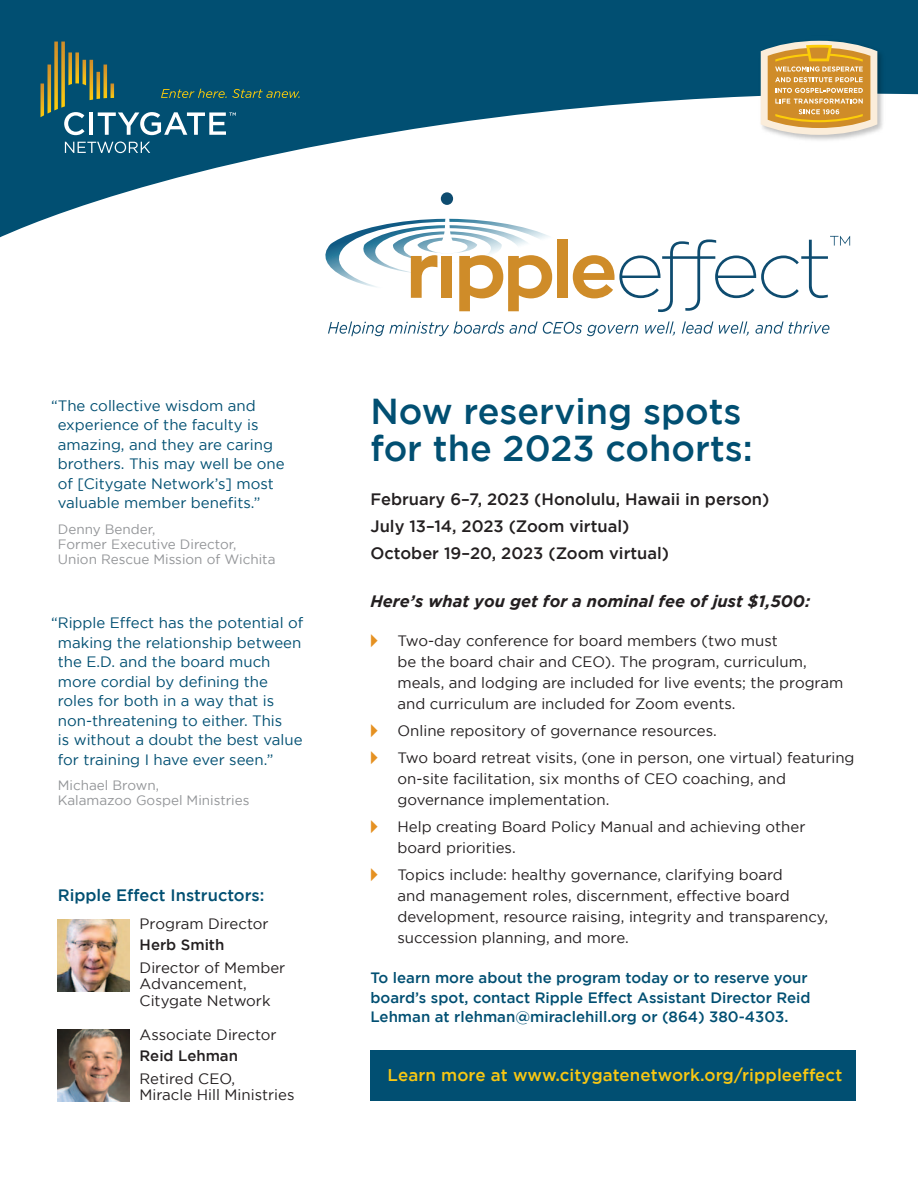
<style>
.page{position:relative;width:918px;height:1188px;background:#fff}
.page>*{position:absolute;margin:0;border:0;box-sizing:border-box;transform-origin:0 0}
.t1{font:500 36px/37.5px "Gotham";color:#014f72}
.t2{font:500 16.95px "Gotham";letter-spacing:.005em;color:#f8c713}
.t3{font:500 16.5px "Gotham";color:#231f20}
.t4{font:italic 700 16.5px "Gotham";color:#231f20}
.t5{font:500 16.5px "Gotham";color:#014f72}
.t6{font:15px/21px "Gotham";color:#231f20}
.t7{font:15px/19.5px "Gotham";color:#014f72}
.t8{font:500 15px/19.5px "Gotham";color:#014f72}
.t9{font:500 15px "Gotham";color:#231f20}
.t10{font:13.5px/15px "Gotham";color:#939598}
.s1{font-family:"European Pi Three";color:#e59122}
</style>
<div class="page">
<svg style="left:0;top:0;width:918px;height:243px;fill:#014f72"></svg>
<img style="left:713px;top:24px;width:190px;height:136px">
<svg style="left:761px;top:41px;width:116px;height:94px;background:#d8ae69"></svg>
<svg style="left:65px;top:142px;width:85px;height:11px"></svg>
<svg style="left:41px;top:42px;width:259px;height:93px;background:#1f5f73"></svg>
<div style="left:441px;top:192px;width:12px;height:13px;background:#0e4c70;border-radius:50%"></div>
<svg style="left:325px;top:219px;width:525px;height:93px"></svg>
<svg style="left:328px;top:321px;width:310px;height:15px"></svg>
<svg style="left:645px;top:321px;width:30px;height:15px"></svg>
<svg style="left:682px;top:321px;width:31px;height:13px"></svg>
<svg style="left:719px;top:321px;width:30px;height:15px"></svg>
<svg style="left:755px;top:321px;width:74px;height:13px"></svg>
<img style="left:58px;top:920px;width:72px;height:72px">
<img style="left:58px;top:1029px;width:72px;height:72px">
<div style="left:370px;top:1050px;width:486px;height:51px;background:#014f72"></div>
<p class="t7" style="left:58px;top:397px;width:228px;text-indent:-7px">“The collective wisdom and experience of the faculty is amazing, and they are caring brothers. This may well be one of [Citygate Network’s] most valuable member benefits.”</p>
<p class="t10" style="left:58px;top:522px;width:99px">Denny Bender,</p>
<p class="t10" style="left:58px;top:537px;width:219px">Former Executive Director,<br>Union Rescue Mission of Wichita</p>
<p class="t7" style="left:58px;top:614px;width:247px;text-indent:-7px">“Ripple Effect has the potential of making the relationship between the E.D. and the board much more cordial by defining the roles for both in a way that is non-threatening to either. This<br>is without a doubt the best value for training I have ever seen.”</p>
<p class="t10" style="left:58px;top:779px;width:103px">Michael Brown,</p>
<p class="t10" style="left:58px;top:794px;width:193px">Kalamazoo Gospel Ministries</p>
<p class="t5" style="left:58px;top:890px;width:208px">Ripple Effect Instructors:</p>
<p class="t6" style="left:140px;top:915px;width:131px">Program Director</p>
<p class="t9" style="left:140px;top:940px;width:86px">Herb Smith</p>
<p class="t6" style="left:140px;top:960px;width:147px;line-height:16.5px">Director of Member<br>Advancement,<br>Citygate Network</p>
<p class="t6" style="left:140px;top:1026px;width:139px">Associate Director</p>
<p class="t9" style="left:140px;top:1051px;width:100px">Reid Lehman</p>
<p class="t6" style="left:140px;top:1071px;width:156px;line-height:16.5px">Retired CEO,<br>Miracle Hill Ministries</p>
<p class="t1" style="left:370px;top:395px;width:384px">Now reserving spots for the 2023 cohorts:</p>
<p class="t3" style="left:370px;top:493px;width:400px">February 6–7, 2023 (Honolulu, Hawaii in person)</p>
<p class="t3" style="left:370px;top:520px;width:260px">July 13–14, 2023 (Zoom virtual)</p>
<p class="t3" style="left:370px;top:547px;width:300px">October 19–20, 2023 (Zoom virtual)</p>
<p class="t4" style="left:370px;top:591px;width:441px">Here’s what you get for a nominal fee of just $1,500:</p>
<p class="t6" style="left:398px;top:631px;width:447px;text-indent:-27px"><span class="s1">-</span> Two-day conference for board members (two must<br>be the board chair and CEO). The program, curriculum, meals, and lodging are included for live events; the program and curriculum are included for Zoom events.</p>
<p class="t6" style="left:370px;top:721px;width:348px"><span class="s1">-</span> Online repository of governance resources.</p>
<p class="t6" style="left:398px;top:748px;width:459px;text-indent:-27px"><span class="s1">-</span> Two board retreat visits, (one in person, one virtual) featuring on-site facilitation, six months of CEO coaching, and governance implementation.</p>
<p class="t6" style="left:398px;top:817px;width:410px;text-indent:-27px"><span class="s1">-</span> Help creating Board Policy Manual and achieving other board priorities.</p>
<p class="t6" style="left:398px;top:865px;width:432px;text-indent:-27px"><span class="s1">-</span> Topics include: healthy governance, clarifying board<br>and management roles, discernment, effective board development, resource raising, integrity and transparency, succession planning, and more.</p>
<p class="t8" style="left:370px;top:969px;width:442px">To learn more about the program today or to reserve your board’s spot, contact Ripple Effect Assistant Director Reid<br>Lehman at rlehman@miraclehill.org or (864) 380-4303.</p>
<p class="t2" style="left:388px;top:1069px;width:456px">Learn more at www.citygatenetwork.org/rippleeffect</p>
</div>
